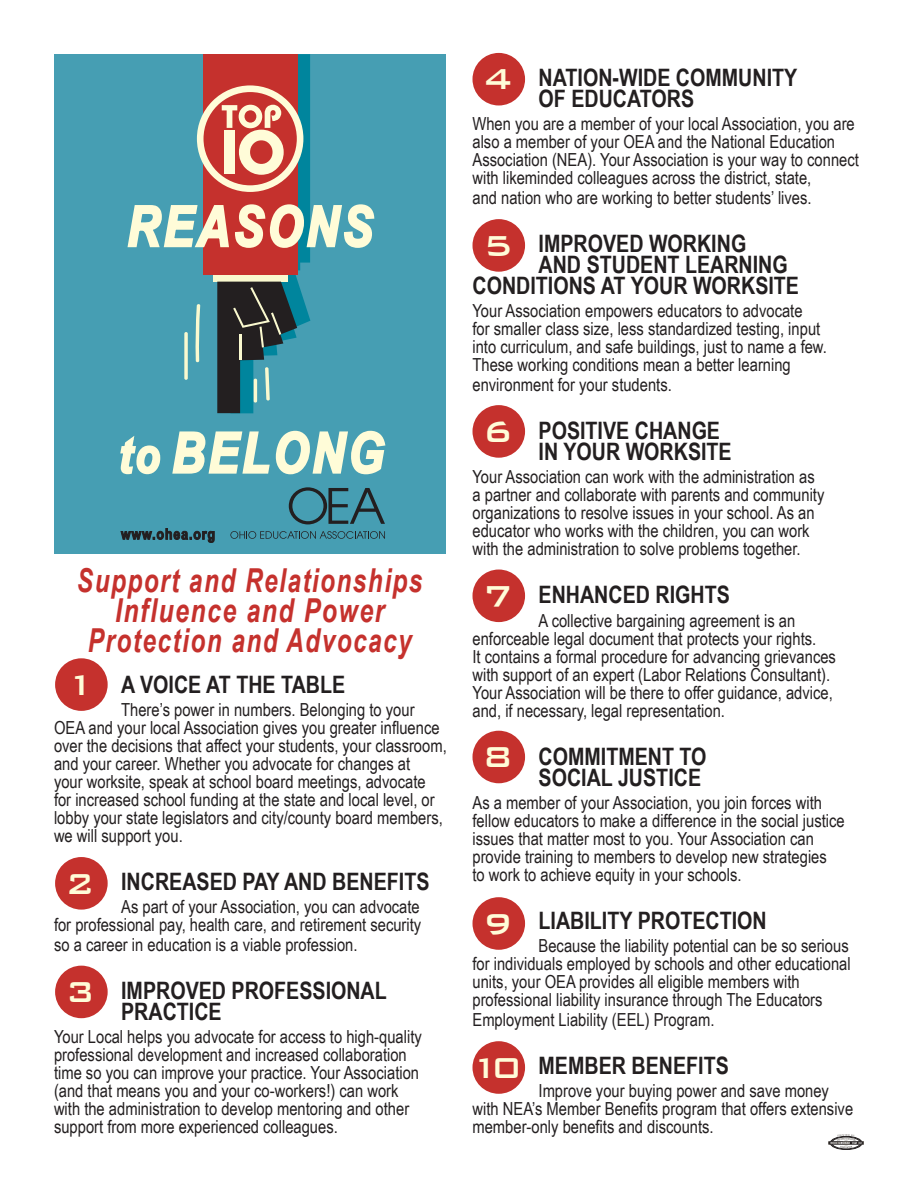
<style>
.page{position:relative;width:918px;height:1188px;background:#fff}
.page>*{position:absolute;margin:0;border:0;box-sizing:border-box;transform-origin:0 0}
.t1{font:500 38.55px "Bank Gothic";color:#fffcd8}
.t2{font:italic 700 33px/30px "Arial Narrow";letter-spacing:.05em;color:#c5312d;text-align:center;scale:.9 1}
.t3{font:700 24px/21px "Arial Narrow";color:#231f20}
.t4{font:18px/18px "Arial Narrow";color:#231f20}
</style>
<div class="page">
<div style="left:55px;top:658px;width:53px;height:53px;background:#c5312d;border-radius:50%"></div>
<div style="left:55px;top:857px;width:53px;height:53px;background:#c5312d;border-radius:50%"></div>
<div style="left:55px;top:966px;width:53px;height:52px;background:#c5312d;border-radius:50%"></div>
<div style="left:473px;top:53px;width:52px;height:52px;background:#c5312d;border-radius:50%"></div>
<div style="left:473px;top:219px;width:52px;height:53px;background:#c5312d;border-radius:50%"></div>
<div style="left:473px;top:405px;width:52px;height:53px;background:#c5312d;border-radius:50%"></div>
<div style="left:473px;top:570px;width:52px;height:52px;background:#c5312d;border-radius:50%"></div>
<div style="left:473px;top:731px;width:52px;height:52px;background:#c5312d;border-radius:50%"></div>
<div style="left:473px;top:897px;width:52px;height:53px;background:#c5312d;border-radius:50%"></div>
<div style="left:473px;top:1041px;width:52px;height:53px;background:#c5312d;border-radius:50%"></div>
<div style="left:54px;top:54px;width:392px;height:499px;background:#469eb3"></div>
<svg style="left:127px;top:54px;width:248px;height:359px"></svg>
<svg style="left:120px;top:436px;width:41px;height:39px"></svg>
<svg style="left:172px;top:430px;width:214px;height:45px"></svg>
<svg style="left:230px;top:531px;width:155px;height:8px"></svg>
<svg style="left:289px;top:487px;width:96px;height:37px"></svg>
<svg style="left:121px;top:528px;width:94px;height:15px"></svg>
<div style="left:830px;top:1136px;width:32px;height:14px;border:1px solid #231f20;border-radius:50%"></div>
<div style="left:828px;top:1141px;width:36px;height:3px;border:1px solid #625d58"></div>
<div style="left:832px;top:1137px;width:28px;height:12px;background:#363233;border-radius:50%"></div>
<div style="left:832px;top:1137px;width:29px;height:12px;border:1px solid #231f20;border-radius:50%"></div>
<div style="left:830px;top:1142px;width:32px;height:2px;border:1px solid #231f20"></div>
<svg style="left:831px;top:1134px;width:30px;height:14px"></svg>
<h2 class="t2" style="left:77px;top:564px;width:385px">Support and Relationships<br>Influence and Power<br>Protection and Advocacy</h2>
<h3 class="t3" style="left:121px;top:672px;width:226px">A VOICE AT THE TABLE</h3>
<p class="t4" style="left:54px;top:700px;width:394px;text-indent:67px">There’s power in numbers. Belonging to your OEA and your local Association gives you greater influence over the decisions that affect your students, your classroom, and your career. Whether you advocate for changes at<br>your worksite, speak at school board meetings, advocate for increased school funding at the state and local level, or lobby your state legislators and city/county board members, we will support you.</p>
<h3 class="t3" style="left:121px;top:870px;width:310px">INCREASED PAY AND BENEFITS</h3>
<p class="t4" style="left:54px;top:897px;width:369px;line-height:18.8px;text-align:justify;text-indent:67px">As part of your Association, you can advocate for professional pay, health care, and retirement security so a career in education is a viable profession.</p>
<h3 class="t3" style="left:121px;top:979px;width:267px">IMPROVED PROFESSIONAL<br>PRACTICE</h3>
<p class="t4" style="left:54px;top:1027px;width:369px">Your Local helps you advocate for access to high-quality professional development and increased collaboration time so you can improve your practice. Your Association (and that means you and your co-workers!) can work with the administration to develop mentoring and other support from more experienced colleagues.</p>
<h1 class="t1" style="left:66px;top:655px;width:31px">1</h1>
<h1 class="t1" style="left:65px;top:854px;width:31px">2</h1>
<h1 class="t1" style="left:66px;top:962px;width:31px">3</h1>
<h3 class="t3" style="left:539px;top:66px;width:260px">NATION-WIDE COMMUNITY<br>OF EDUCATORS</h3>
<p class="t4" style="left:472px;top:114px;width:388px">When you are a member of your local Association, you are also a member of your OEA and the National Education Association (NEA). Your Association is your way to connect with likeminded colleagues across the district, state,<br>and nation who are working to better students’ lives.</p>
<h3 class="t3" style="left:539px;top:232px;width:209px">IMPROVED WORKING</h3>
<h3 class="t3" style="left:539px;top:253px;width:251px">AND STUDENT LEARNING</h3>
<h3 class="t3" style="left:473px;top:274px;width:328px">CONDITIONS AT YOUR WORKSITE</h3>
<p class="t4" style="left:472px;top:301px;width:356px">Your Association empowers educators to advocate<br>for smaller class size, less standardized testing, input into curriculum, and safe buildings, just to name a few.<br>These working conditions mean a better learning environment for your students.</p>
<h3 class="t3" style="left:539px;top:419px;width:195px">POSITIVE CHANGE<br>IN YOUR WORKSITE</h3>
<p class="t4" style="left:472px;top:467px;width:353px">Your Association can work with the administration as a partner and collaborate with parents and community organizations to resolve issues in your school. As an educator who works with the children, you can work with the administration to solve problems together.</p>
<h3 class="t3" style="left:539px;top:583px;width:193px">ENHANCED RIGHTS</h3>
<p class="t4" style="left:473px;top:611px;width:365px;text-indent:66px">A collective bargaining agreement is an enforceable legal document that protects your rights.<br>It contains a formal procedure for advancing grievances with support of an expert (Labor Relations Consultant).<br>Your Association will be there to offer guidance, advice, and, if necessary, legal representation.</p>
<h3 class="t3" style="left:539px;top:744px;width:170px">COMMITMENT TO<br>SOCIAL JUSTICE</h3>
<p class="t4" style="left:472px;top:793px;width:374px">As a member of your Association, you join forces with fellow educators to make a difference in the social justice issues that matter most to you. Your Association can provide training to members to develop new strategies<br>to work to achieve equity in your schools.</p>
<h3 class="t3" style="left:539px;top:909px;width:230px">LIABILITY PROTECTION</h3>
<p class="t4" style="left:472px;top:936px;width:380px;text-indent:66px">Because the liability potential can be so serious for individuals employed by schools and other educational units, your OEA provides all eligible members with professional liability insurance through The Educators Employment Liability (EEL) Program.</p>
<h3 class="t3" style="left:539px;top:1054px;width:192px">MEMBER BENEFITS</h3>
<p class="t4" style="left:472px;top:1081px;width:382px;text-indent:66px">Improve your buying power and save money with NEA’s Member Benefits program that offers extensive member-only benefits and discounts.</p>
<h1 class="t1" style="left:483px;top:49px;width:31px">4</h1>
<h1 class="t1" style="left:483px;top:216px;width:31px">5</h1>
<h1 class="t1" style="left:483px;top:402px;width:31px">6</h1>
<h1 class="t1" style="left:483px;top:566px;width:31px">7</h1>
<h1 class="t1" style="left:483px;top:727px;width:31px">8</h1>
<h1 class="t1" style="left:483px;top:894px;width:31px">9</h1>
<h1 class="t1" style="left:470px;top:1038px;width:53px">10</h1>
</div>
